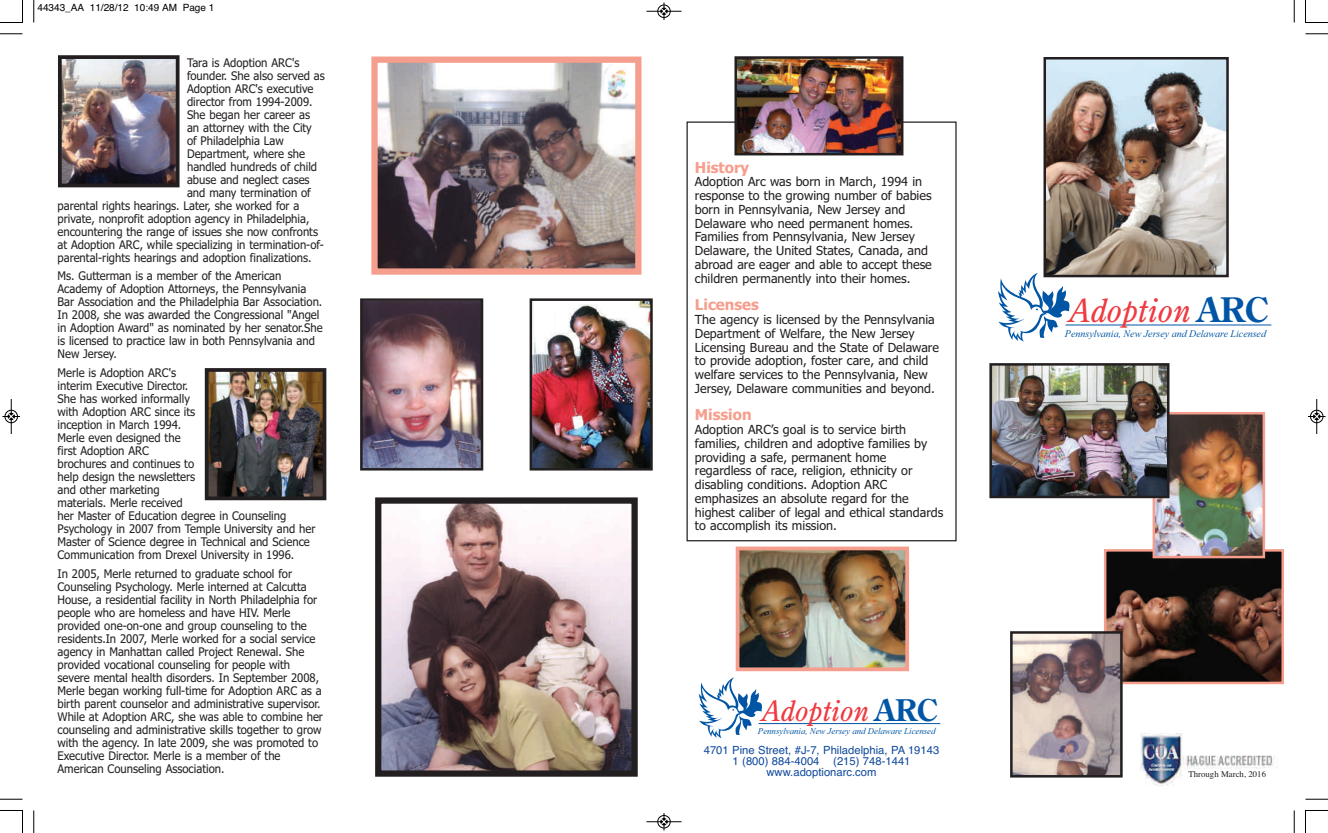
<style>
.page{position:relative;width:1328px;height:833px;background:#fff}
.page>*{position:absolute;margin:0;border:0;box-sizing:border-box;transform-origin:0 0}
.t1{font:italic 32.12px "Century Old Style Std";color:#ee3a41}
.t2{font:italic 28.38px "Century Old Style Std";color:#ee3a41}
.t3{font:700 15px "Tahoma";color:#f69e8d}
.t4{font:12.5px/13.8px "Tahoma";color:#231f20}
.t5{font:11.88px/13px "Tahoma";color:#231f20;scale:.95 1}
.t6{font:11.25px/11.2px "Helvetica";color:#0f499d;text-align:center}
.t7{font:italic 10.12px "Times New Roman";color:#0155a5}
.t8{font:10px "Helvetica";color:#000}
.t9{font:italic 8.88px "Times New Roman";color:#0155a5}
.t10{font:8.75px "Times";color:#231f20}
.s1{font-weight:700;font-style:normal;font-size:29.75px;color:#0155a5}
.s2{font-weight:700;font-style:normal;font-size:33.62px;color:#0155a5}
</style>
<div class="page">
<img style="left:1046px;top:60px;width:179px;height:214px">
<div style="left:1043px;top:57px;width:185px;height:220px;border:2px solid #231f20"></div>
<img style="left:63px;top:60px;width:111px;height:122px">
<div style="left:58px;top:55px;width:121px;height:132px;border:4px solid #231f20"></div>
<img style="left:378px;top:64px;width:256px;height:204px">
<div style="left:371px;top:57px;width:270px;height:218px;border:6px solid #f69e8d"></div>
<img style="left:363px;top:301px;width:117px;height:166px">
<div style="left:360px;top:298px;width:123px;height:172px;border:2px solid #231f20"></div>
<img style="left:532px;top:301px;width:117px;height:166px">
<div style="left:529px;top:298px;width:123px;height:172px;border:2px solid #231f20"></div>
<img style="left:382px;top:504px;width:249px;height:265px">
<div style="left:375px;top:497px;width:263px;height:279px;border:6px solid #231f20"></div>
<div style="left:686px;top:121px;width:270px;height:420px;border:1px solid #231f20"></div>
<img style="left:737px;top:59px;width:163px;height:93px">
<div style="left:734px;top:56px;width:169px;height:99px;border:2px solid #231f20"></div>
<svg style="left:998px;top:273px;width:72px;height:68px"></svg>
<hr style="left:1065px;top:324px;width:206px;height:1px;background:#0155a5">
<img style="left:210px;top:373px;width:111px;height:122px">
<div style="left:205px;top:368px;width:121px;height:132px;border:4px solid #231f20"></div>
<svg style="left:699px;top:677px;width:63px;height:61px"></svg>
<hr style="left:758px;top:723px;width:182px;height:1px;background:#0155a5">
<img style="left:1140px;top:733px;width:135px;height:53px">
<div style="left:1187px;top:769px;width:101px;height:27px;background:#fff"></div>
<img style="left:740px;top:551px;width:164px;height:115px">
<div style="left:735px;top:546px;width:174px;height:125px;border:4px solid #f69e8d"></div>
<img style="left:1107px;top:552px;width:174px;height:129px">
<div style="left:1104px;top:549px;width:180px;height:135px;border:2px solid #f69e8d"></div>
<img style="left:1013px;top:634px;width:106px;height:140px">
<div style="left:1010px;top:631px;width:112px;height:146px;border:2px solid #231f20"></div>
<img style="left:1155px;top:415px;width:107px;height:140px">
<div style="left:1152px;top:412px;width:113px;height:146px;border:2px solid #f69e8d"></div>
<img style="left:992px;top:366px;width:174px;height:129px">
<div style="left:989px;top:363px;width:180px;height:135px;border:2px solid #231f20"></div>
<svg style="left:33px;top:0;width:2px;height:22px"></svg>
<svg style="left:0;top:33px;width:22px;height:2px"></svg>
<svg style="left:1293px;top:0;width:2px;height:22px"></svg>
<svg style="left:1305px;top:33px;width:23px;height:2px"></svg>
<svg style="left:33px;top:810px;width:2px;height:22px"></svg>
<svg style="left:0;top:798px;width:22px;height:2px"></svg>
<svg style="left:1293px;top:810px;width:2px;height:22px"></svg>
<svg style="left:1305px;top:798px;width:23px;height:2px"></svg>
<svg style="left:0;top:0;width:23px;height:23px"></svg>
<svg style="left:1305px;top:0;width:23px;height:23px"></svg>
<svg style="left:0;top:810px;width:23px;height:22px"></svg>
<svg style="left:1305px;top:810px;width:23px;height:22px"></svg>
<hr style="left:646px;top:11px;width:35px;height:1px;background:#000">
<div style="left:657px;top:5px;width:13px;height:13px;border:1px solid #000;border-radius:50%"></div>
<svg style="left:661px;top:2px;width:6px;height:18px"></svg>
<hr style="left:646px;top:821px;width:35px;height:1px;background:#000">
<div style="left:657px;top:815px;width:13px;height:13px;border:1px solid #000;border-radius:50%"></div>
<svg style="left:661px;top:813px;width:6px;height:17px"></svg>
<hr style="left:11px;top:399px;width:1px;height:35px;background:#000">
<div style="left:5px;top:410px;width:13px;height:13px;border:1px solid #000;border-radius:50%"></div>
<svg style="left:2px;top:413px;width:18px;height:6px"></svg>
<hr style="left:1316px;top:399px;width:1px;height:35px;background:#000">
<div style="left:1310px;top:410px;width:13px;height:13px;border:1px solid #000;border-radius:50%"></div>
<svg style="left:1308px;top:413px;width:17px;height:6px"></svg>
<p class="t8" style="left:38px;top:2px;width:178px">44343_AA 11/28/12 10:49 AM Page 1</p>
<p class="t5" style="left:187px;top:56px;width:120px">Tara is Adoption ARC's</p>
<p class="t5" style="left:187px;top:69px;width:146px">founder. She also served as</p>
<p class="t5" style="left:187px;top:82px;width:135px">Adoption ARC's executive</p>
<p class="t5" style="left:187px;top:95px;width:134px">director from 1994-2009.</p>
<p class="t5" style="left:187px;top:108px;width:131px">She began her career as</p>
<p class="t5" style="left:187px;top:121px;width:133px">an attorney with the City</p>
<p class="t5" style="left:187px;top:134px;width:103px">of Philadelphia Law</p>
<p class="t5" style="left:187px;top:147px;width:126px">Department, where she</p>
<p class="t5" style="left:187px;top:160px;width:138px">handled hundreds of child</p>
<p class="t5" style="left:187px;top:173px;width:131px">abuse and neglect cases</p>
<p class="t5" style="left:187px;top:186px;width:132px">and many termination of</p>
<p class="t5" style="left:58px;top:199px;width:256px">parental rights hearings. Later, she worked for a</p>
<p class="t5" style="left:58px;top:212px;width:267px">private, nonprofit adoption agency in Philadelphia,</p>
<p class="t5" style="left:58px;top:225px;width:276px">encountering the range of issues she now confronts</p>
<p class="t5" style="left:58px;top:238px;width:282px">at Adoption ARC, while specializing in termination-of-</p>
<p class="t5" style="left:58px;top:251px;width:269px">parental-rights hearings and adoption finalizations.</p>
<p class="t5" style="left:58px;top:270px;width:281px">Ms. Gutterman is a member of the American Academy of Adoption Attorneys, the Pennsylvania Bar Association and the Philadelphia Bar Association.<br>In 2008, she was awarded the Congressional "Angel in Adoption Award" as nominated by her senator.She is licensed to practice law in both Pennsylvania and New Jersey.</p>
<p class="t5" style="left:58px;top:366px;width:273px">Merle is Adoption ARC's<br>interim Executive Director.<br>She has worked informally<br>with Adoption ARC since its<br>inception in March 1994.<br>Merle even designed the<br>first Adoption ARC<br>brochures and continues to<br>help design the newsletters<br>and other marketing<br>materials. Merle received<br>her Master of Education degree in Counseling<br>Psychology in 2007 from Temple University and her<br>Master of Science degree in Technical and Science<br>Communication from Drexel University in 1996.</p>
<p class="t5" style="left:57px;top:567px;width:281px">In 2005, Merle returned to graduate school for Counseling Psychology. Merle interned at Calcutta House, a residential facility in North Philadelphia for people who are homeless and have HIV. Merle provided one-on-one and group counseling to the residents.In 2007, Merle worked for a social service agency in Manhattan called Project Renewal. She provided vocational counseling for people with severe mental health disorders. In September 2008, Merle began working full-time for Adoption ARC as a birth parent counselor and administrative supervisor.<br>While at Adoption ARC, she was able to combine her counseling and administrative skills together to grow with the agency. In late 2009, she was promoted to Executive Director. Merle is a member of the American Counseling Association.</p>
<p class="t3" style="left:695px;top:159px;width:56px">History</p>
<p class="t4" style="left:695px;top:175px;width:238px">Adoption Arc was born in March, 1994 in response to the growing number of babies born in Pennsylvania, New Jersey and Delaware who need permanent homes.<br>Families from Pennsylvania, New Jersey Delaware, the United States, Canada, and abroad are eager and able to accept these children permanently into their homes.</p>
<p class="t3" style="left:695px;top:296px;width:65px">Licenses</p>
<p class="t4" style="left:695px;top:313px;width:246px">The agency is licensed by the Pennsylvania Department of Welfare, the New Jersey Licensing Bureau and the State of Delaware to provide adoption, foster care, and child welfare services to the Pennsylvania, New Jersey, Delaware communities and beyond.</p>
<p class="t3" style="left:695px;top:406px;width:58px">Mission</p>
<p class="t4" style="left:695px;top:423px;width:250px">Adoption ARC’s goal is to service birth families, children and adoptive families by providing a safe, permanent home regardless of race, religion, ethnicity or disabling conditions. Adoption ARC emphasizes an absolute regard for the highest caliber of legal and ethical standards to accomplish its mission.</p>
<h2 class="t2" style="left:761px;top:694px;width:178px">Adoption <span class="s1">ARC</span></h2>
<p class="t9" style="left:758px;top:725px;width:179px">Pennsylvania, New Jersey and Delaware Licensed</p>
<p class="t6" style="left:703px;top:744px;width:237px">4701 Pine Street, #J-7, Philadelphia, PA 19143<br>1 (800) 884-4004 (215) 748-1441 www.adoptionarc.com</p>
<h1 class="t1" style="left:1069px;top:292px;width:201px">Adoption <span class="s2">ARC</span></h1>
<p class="t7" style="left:1065px;top:327px;width:202px">Pennsylvania, New Jersey and Delaware Licensed</p>
<p class="t10" style="left:1188px;top:768px;width:79px">Through March, 2016</p>
</div>
